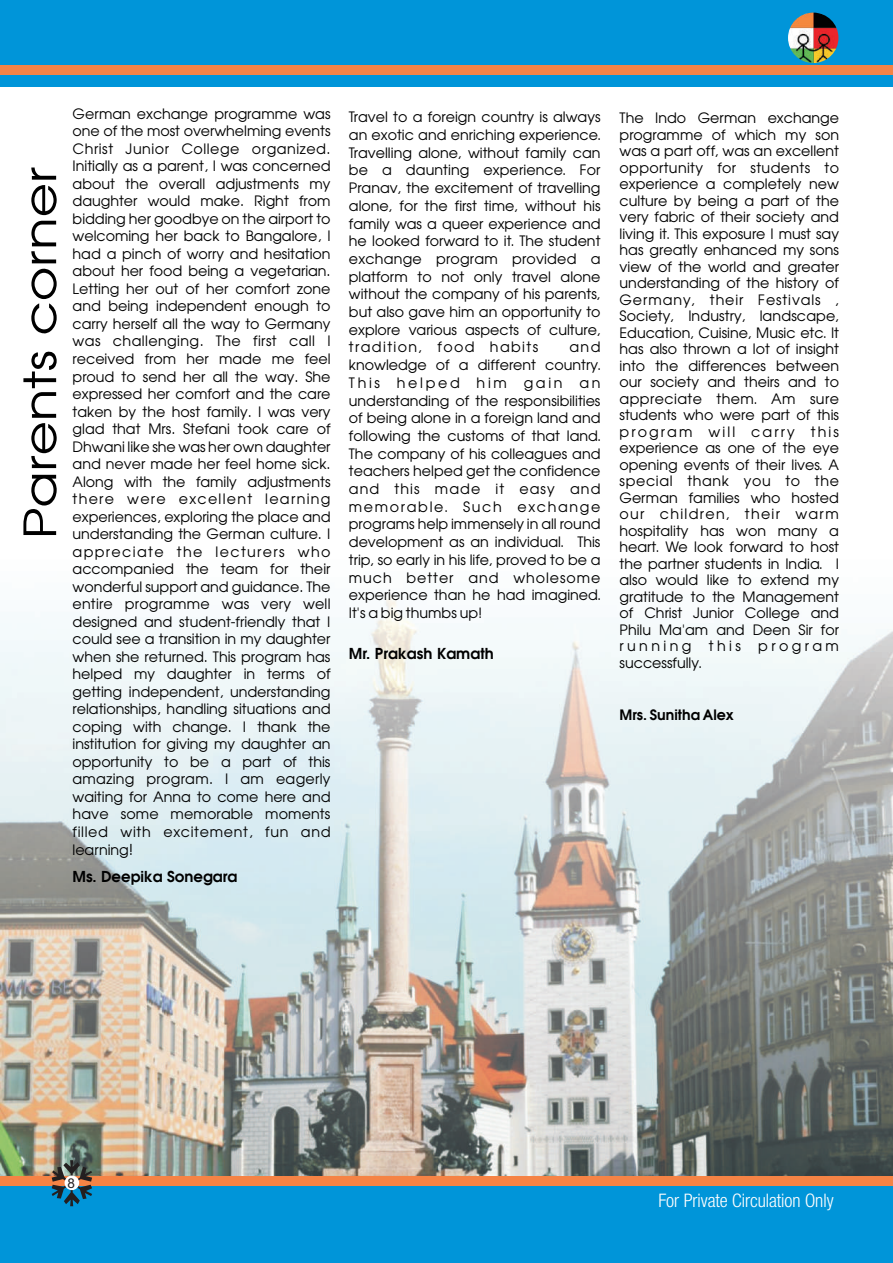
<style>
.page{position:relative;width:893px;height:1263px;background:#fff}
.page>*{position:absolute;margin:0;border:0;box-sizing:border-box;transform-origin:0 0}
.t1{font:44.25px "Avalon";color:#000;scale:1.2 1}
.t2{font:18.6px "Heavenetica Cond 4 Lt SH";color:#fff}
.t3{font:700 15px "Avalon";color:#000}
.t4{font:700 15px "Avian";color:#000}
.t5{font:14.25px/16.5px "Avian";color:#000;text-align:justify}
.t6{font:14.25px/17.5px "Avalon";letter-spacing:.05em;color:#000;text-align:justify}
.t7{font:700 14.25px "Avian";color:#000}
.t8{font:13.5px "Arial";color:#231f20}
.s1{font-size:15px}
</style>
<div class="page">
<img style="left:0;top:599px;width:893px;height:577px">
<div style="left:0;top:1176px;width:893px;height:87px;background:#0095d9"></div>
<div style="left:0;top:1176px;width:893px;height:9px;background:#f58345"></div>
<svg style="left:52px;top:1160px;width:40px;height:46px"></svg>
<div style="left:65px;top:1175px;width:14px;height:15px;background:#fff;border-radius:50%"></div>
<div style="left:0;top:0;width:893px;height:87px;background:#0095d9"></div>
<div style="left:0;top:65px;width:893px;height:10px;background:#f58345"></div>
<img style="left:788px;top:13px;width:50px;height:50px;border-radius:50%">
<h1 class="t1" style="left:12px;top:539px;width:311px;rotate:-90deg">Parents corner</h1>
<p class="t6" style="left:73px;top:107px;width:260px">German exchange programme was one of the most overwhelming events Christ Junior College organized.<br>Initially as a parent, I was concerned about the overall adjustments my daughter would make. Right from bidding her goodbye on the airport to welcoming her back to Bangalore, I had a pinch of worry and hesitation about her food being a vegetarian.<br>Letting her out of her comfort zone and being independent enough to carry herself all the way to Germany was challenging. The first call I received from her made me feel proud to send her all the way. She expressed her comfort and the care taken by the host family. I was very glad that Mrs. Stefani took care of Dhwani like she was her own daughter and never made her feel home sick.<br>Along with the family adjustments there were excellent learning experiences, exploring the place and understanding the German culture. I appreciate the lecturers who accompanied the team for their wonderful support and guidance. The entire programme was very well designed and student-friendly that I could see a transition in my daughter when she returned. This program has helped my daughter in terms of getting independent, understanding relationships, handling situations and coping with change. I thank the institution for giving my daughter an opportunity to be a part of this amazing program. I am eagerly waiting for Anna to come here and have some memorable moments filled with excitement, fun and learning<span class="s1">!</span></p>
<p class="t3" style="left:73px;top:866px;width:166px">Ms. Deepika Sonegara</p>
<p class="t5" style="left:349px;top:108px;width:253px;line-height:17.7px">Travel to a foreign country is always an exotic and enriching experience.<br>Travelling alone, without family can be a daunting experience. For Pranav, the excitement of travelling alone, for the first time, without his family was a queer experience and he looked forward to it. The student exchange program provided a platform to not only travel alone without the company of his parents, but also gave him an opportunity to explore various aspects of culture, tradition, food habits</p>
<p class="t5" style="left:349px;top:338px;width:253px;line-height:17.7px;text-indent:221px">and knowledge of a different country.<br>This helped him gain an understanding of the responsibilities of being alone in a foreign land and following the customs of that land.<br>The company of his colleagues and teachers helped get the confidence and this made it easy and memorable. Such exchange programs help immensely in all round development as an individual. This trip, so early in his life, proved to be a much better and wholesome experience than he had imagined.<br>It's a big thumbs up!</p>
<p class="t4" style="left:349px;top:644px;width:146px">Mr. Prakash Kamath</p>
<p class="t5" style="left:620px;top:110px;width:221px">The Indo German exchange programme of which my son was a part off, was an excellent opportunity for students to experience a completely new culture by being a part of the very fabric of their society and living it. This exposure I must say has greatly enhanced my sons view of the world and greater understanding of the history of Germany, their Festivals , Society, Industry, landscape, Education, Cuisine, Music etc. It has also thrown a lot of insight into the differences between our society and theirs and to appreciate them. Am sure students who were part of this program will carry this experience as one of the eye opening events of their lives. A special thank you to the German families who hosted our children, their warm hospitality has won many a heart. We look forward to host the partner students in India. I also would like to extend my gratitude to the Management of Christ Junior College and Philu Ma'am and Deen Sir for running this program successfully.</p>
<p class="t7" style="left:620px;top:706px;width:116px">Mrs. Sunitha Alex</p>
<p class="t8" style="left:68px;top:1178px;width:9px">8</p>
<h2 class="t2" style="left:658px;top:1188px;width:177px">For Private Circulation Only</h2>
</div>
